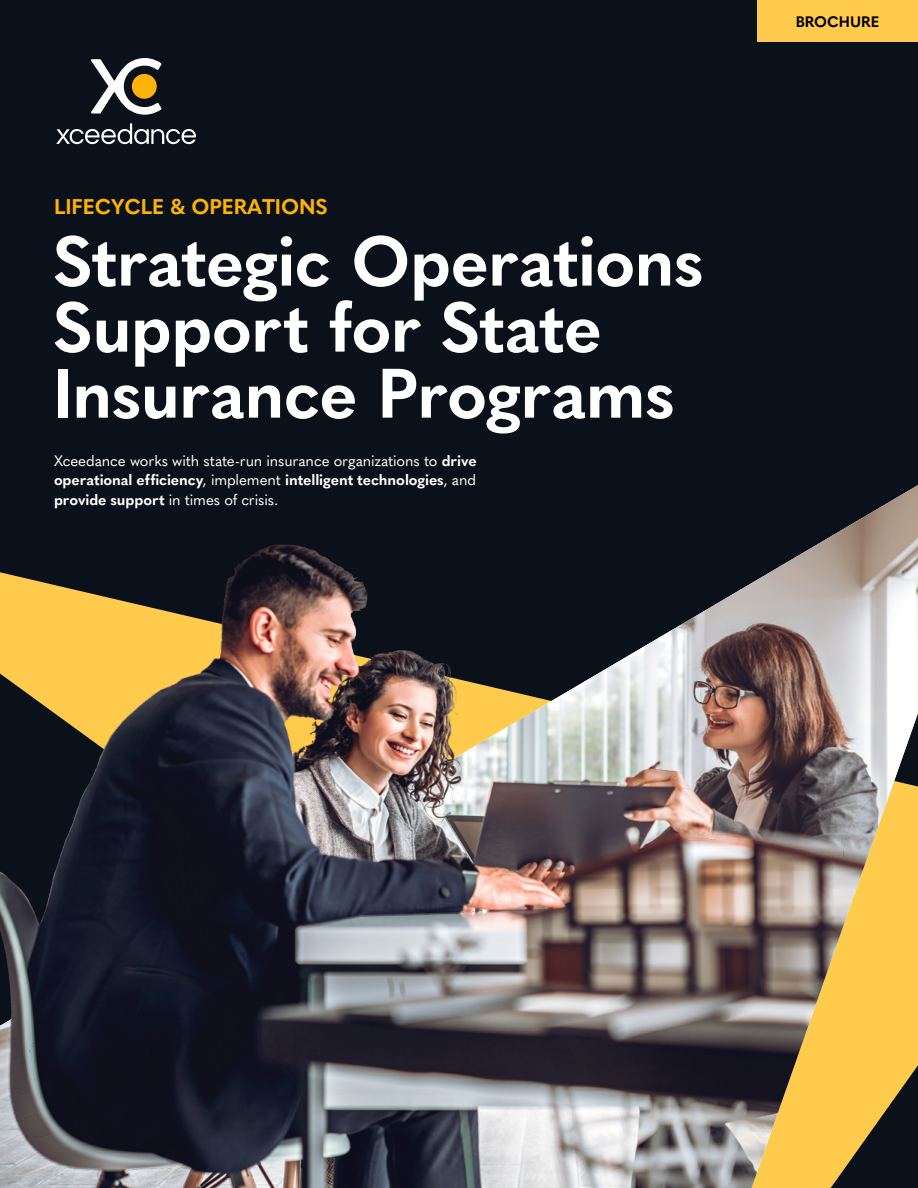
<style>
.page{position:relative;width:918px;height:1188px;background:#0b111a}
.page>*{position:absolute;margin:0;border:0;box-sizing:border-box;transform-origin:0 0}
.t1{font:700 69px/66px "Quasimoda";letter-spacing:-.015em;color:#fff}
.t2{font:700 21px "Quasimoda";letter-spacing:-.005em;color:#ffb500}
.t3{font:15px/19.8px "Quasimoda";letter-spacing:-.01em;color:#fff;text-align:justify}
.t4{font:700 15px "Quasimoda";color:#000}
.s1{font-weight:700}
</style>
<div class="page">
<img style="left:0;top:485px;width:918px;height:703px">
<svg style="left:56px;top:123px;width:140px;height:21px"></svg>
<svg style="left:91px;top:58px;width:71px;height:57px"></svg>
<div style="left:132px;top:74px;width:25px;height:25px;background:#ffb308;border-radius:50%"></div>
<div style="left:757px;top:0;width:161px;height:42px;background:#ffcb4d"></div>
<h2 class="t2" style="left:54px;top:191px;width:275px">LIFECYCLE &amp; OPERATIONS</h2>
<h1 class="t1" style="left:52px;top:223px;width:653px">Strategic Operations<br>Support for State<br>Insurance Programs</h1>
<p class="t3" style="left:54px;top:449px;width:424px">Xceedance works with state-run insurance organizations to <span class="s1">drive operational efficiency</span>, implement <span class="s1">intelligent technologies</span>, and <span class="s1">provide support</span> in times of crisis.</p>
<p class="t4" style="left:796px;top:10px;width:85px">BROCHURE</p>
</div>
